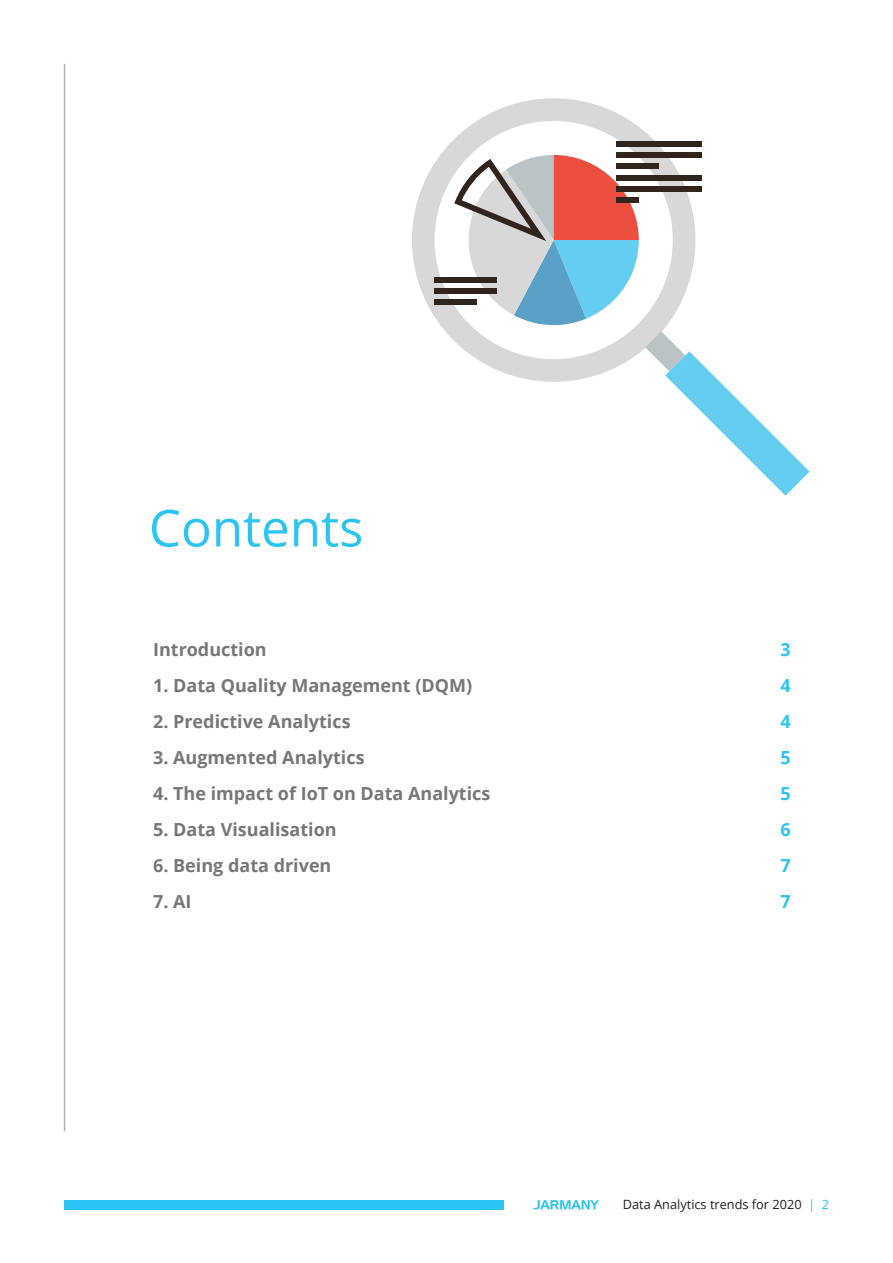
<style>
.page{position:relative;width:893px;height:1263px;background:#fff}
.page>*{position:absolute;margin:0;border:0;box-sizing:border-box;transform-origin:0 0}
.t1{font:51px "Open Sans";color:#2bc4f3}
.t2{font:700 18px "Open Sans";color:#767779}
.t3{font:700 18px/36px "Open Sans";color:#2bc4f3;text-align:justify}
.t4{font:12.75px "Open Sans";color:#231f20}
.s1{color:#2bc4f3}
</style>
<div class="page">
<hr style="left:64px;top:64px;width:1px;height:1067px;background:#aeadad">
<svg style="left:412px;top:98px;width:283px;height:284px"></svg>
<svg style="left:645px;top:331px;width:165px;height:165px"></svg>
<svg style="left:454px;top:155px;width:185px;height:170px"></svg>
<div style="left:616px;top:141px;width:85px;height:5px;background:#30241c"></div>
<div style="left:616px;top:152px;width:85px;height:6px;background:#30241c"></div>
<div style="left:616px;top:163px;width:43px;height:6px;background:#30241c"></div>
<div style="left:435px;top:277px;width:62px;height:6px;background:#30241c"></div>
<div style="left:435px;top:288px;width:62px;height:6px;background:#30241c"></div>
<div style="left:435px;top:300px;width:42px;height:5px;background:#30241c"></div>
<div style="left:616px;top:175px;width:85px;height:5px;background:#30241c"></div>
<div style="left:616px;top:186px;width:85px;height:6px;background:#30241c"></div>
<div style="left:616px;top:197px;width:23px;height:6px;background:#30241c"></div>
<svg style="left:533px;top:1200px;width:66px;height:9px"></svg>
<div style="left:64px;top:1200px;width:440px;height:9px;background:#2bc4f3"></div>
<h1 class="t1" style="left:149px;top:507px;width:216px">Contents</h1>
<p class="t2" style="left:153px;top:642px;width:115px">Introduction</p>
<p class="t2" style="left:153px;top:678px;width:321px">1. Data Quality Management (DQM)</p>
<p class="t2" style="left:153px;top:714px;width:199px">2. Predictive Analytics</p>
<p class="t2" style="left:153px;top:750px;width:213px">3. Augmented Analytics</p>
<p class="t2" style="left:153px;top:786px;width:339px">4. The impact of IoT on Data Analytics</p>
<p class="t2" style="left:153px;top:822px;width:185px">5. Data Visualisation</p>
<p class="t2" style="left:153px;top:858px;width:180px">6. Being data driven</p>
<p class="t2" style="left:153px;top:894px;width:40px">7. AI</p>
<p class="t3" style="left:780px;top:633px;width:12px">3<br>4<br>4<br>5<br>5<br>6<br>7<br>7</p>
<p class="t4" style="left:623px;top:1200px;width:208px">Data Analytics trends for 2020 <span class="s1">| 2</span></p>
</div>
